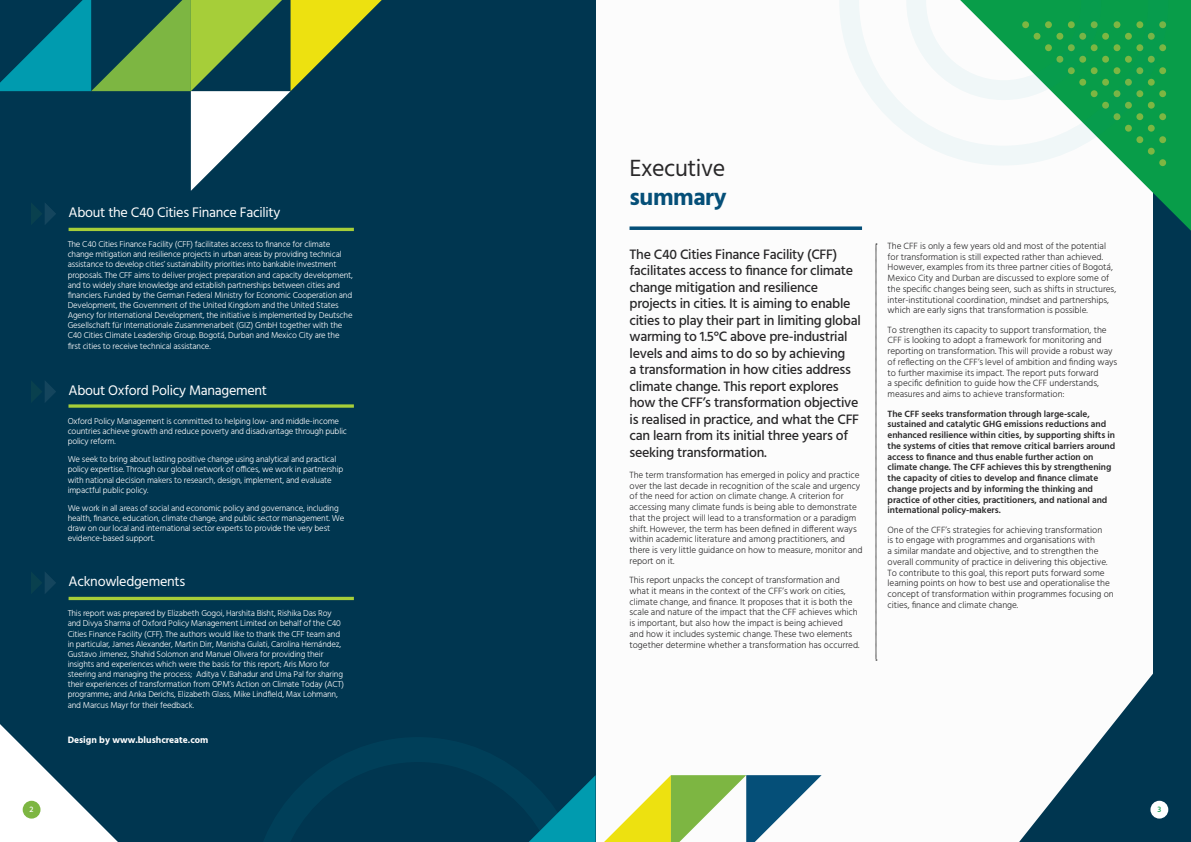
<style>
.page{position:relative;width:1191px;height:842px;background:#fff}
.page>*{position:absolute;margin:0;border:0;box-sizing:border-box;transform-origin:0 0}
.t1{font:24px "Hind";letter-spacing:-.02em;color:#292829}
.t2{font:700 24px "Hind";letter-spacing:-.02em;color:#054f78}
.t3{font:14.2px "Hind";letter-spacing:-.02em;color:#fff}
.t4{font:500 14px/16.5px "Hind";letter-spacing:-.02em;color:#292829}
.t5{font:700 9.5px "Hind";color:#fff}
.t6{font:300 9.2px/10.7px "Hind";letter-spacing:-.005em;color:#292829}
.t7{font:600 9.2px/10.7px "Hind";letter-spacing:-.005em;color:#292829}
.t8{font:300 8.7px/10.1px "Hind";letter-spacing:-.02em;color:#fff}
.t9{font:500 8.2px "Hind";color:#fff}
.t10{font:500 8.2px "Hind";color:#089d49}
.s1{color:#fff}
</style>
<div class="page">
<div style="left:595px;top:0;width:596px;height:842px;background:#003650"></div>
<div style="left:595px;top:0;width:557px;height:842px;background:#fff"></div>
<div style="left:0;top:0;width:595px;height:842px;background:#003650"></div>
<svg style="left:0;top:0;width:382px;height:191px"></svg>
<svg style="left:604px;top:775px;width:217px;height:67px"></svg>
<svg style="left:629px;top:226px;width:233px;height:4px"></svg>
<svg style="left:0;top:724px;width:118px;height:118px"></svg>
<div style="left:23px;top:801px;width:18px;height:17px;background:#7db642;border-radius:50%"></div>
<svg style="left:529px;top:776px;width:66px;height:66px"></svg>
<svg style="left:1126px;top:0;width:65px;height:231px;fill:#089d49"></svg>
<svg style="left:875px;top:244px;width:2px;height:417px"></svg>
<svg style="left:839px;top:0;width:329px;height:166px"></svg>
<svg style="left:906px;top:0;width:203px;height:109px"></svg>
<svg style="left:1019px;top:626px;width:150px;height:216px"></svg>
<div style="left:1150px;top:801px;width:18px;height:17px;background:#fff;border-radius:50%"></div>
<svg style="left:68px;top:404px;width:286px;height:4px"></svg>
<svg style="left:45px;top:381px;width:11px;height:21px"></svg>
<hr style="left:69px;top:228px;width:285px;height:3px;background:#a6ce39">
<svg style="left:45px;top:203px;width:11px;height:21px"></svg>
<hr style="left:69px;top:597px;width:285px;height:3px;background:#a6ce39">
<svg style="left:45px;top:572px;width:11px;height:21px"></svg>
<h2 class="t3" style="left:69px;top:203px;width:213px">About the C40 Cities Finance Facility</h2>
<p class="t8" style="left:68px;top:240px;width:287px">The C40 Cities Finance Facility (CFF) facilitates access to finance for climate change mitigation and resilience projects in urban areas by providing technical assistance to develop cities’ sustainability priorities into bankable investment proposals. The CFF aims to deliver project preparation and capacity development, and to widely share knowledge and establish partnerships between cities and financiers. Funded by the German Federal Ministry for Economic Cooperation and Development, the Government of the United Kingdom and the United States Agency for International Development, the initiative is implemented by Deutsche Gesellschaft für Internationale Zusammenarbeit (GIZ) GmbH together with the C40 Cities Climate Leadership Group. Bogotá, Durban and Mexico City are the first cities to receive technical assistance.</p>
<h2 class="t3" style="left:68px;top:381px;width:200px">About Oxford Policy Management</h2>
<p class="t8" style="left:68px;top:416px;width:281px">Oxford Policy Management is committed to helping low- and middle-income countries achieve growth and reduce poverty and disadvantage through public policy reform.</p>
<p class="t8" style="left:68px;top:455px;width:277px">We seek to bring about lasting positive change using analytical and practical policy expertise. Through our global network of offices, we work in partnership with national decision makers to research, design, implement, and evaluate impactful public policy.</p>
<p class="t8" style="left:68px;top:503px;width:278px">We work in all areas of social and economic policy and governance, including health, finance, education, climate change, and public sector management. We draw on our local and international sector experts to provide the very best evidence-based support.</p>
<h2 class="t3" style="left:69px;top:572px;width:118px">Acknowledgements</h2>
<p class="t8" style="left:68px;top:609px;width:278px">This report was prepared by Elizabeth Gogoi, Harshita Bisht, Rishika Das Roy and Divya Sharma of Oxford Policy Management Limited on behalf of the C40<br>Cities Finance Facility (CFF). The authors would like to thank the CFF team and in particular, James Alexander, Martin Dirr, Manisha Gulati, Carolina Hernández, Gustavo Jimenez, Shahid Solomon and Manuel Olivera for providing their insights and experiences which were the basis for this report; Aris Moro for steering and managing the process; Aditya V. Bahadur and Uma Pal for sharing their experiences of transformation from OPM’s Action on Climate Today (ACT) programme.; and Anka Derichs, Elizabeth Glass, Mike Lindfield, Max Lohmann, and Marcus Mayr for their feedback.</p>
<p class="t5" style="left:68px;top:735px;width:142px">Design by www.blushcreate.com</p>
<h1 class="t1" style="left:629px;top:152px;width:97px">Executive</h1>
<h1 class="t2" style="left:629px;top:183px;width:98px">summary</h1>
<p class="t4" style="left:629px;top:247px;width:233px">The C40 Cities Finance Facility (CFF) facilitates access to finance for climate change mitigation and resilience projects in cities. It is aiming to enable cities to play their part in limiting global warming to 1.5°C above pre-industrial levels and aims to do so by achieving<br>a transformation in how cities address climate change. This report explores how the CFF’s transformation objective is realised in practice, and what the CFF can learn from its initial three years of seeking transformation.</p>
<p class="t6" style="left:629px;top:470px;width:234px">The term transformation has emerged in policy and practice over the last decade in recognition of the scale and urgency of the need for action on climate change. A criterion for accessing many climate funds is being able to demonstrate that the project will lead to a transformation or a paradigm shift. However, the term has been defined in different ways within academic literature and among practitioners, and there is very little guidance on how to measure, monitor and report on it.</p>
<p class="t6" style="left:629px;top:575px;width:231px">This report unpacks the concept of transformation and what it means in the context of the CFF’s work on cities, climate change, and finance. It proposes that it is both the scale and nature of the impact that the CFF achieves which is important, but also how the impact is being achieved and how it includes systemic change. These two elements together determine whether a transformation has occurred.</p>
<p class="t6" style="left:887px;top:241px;width:230px">The CFF is only a few years old and most of the potential for transformation is still expected rather than achieved.<br>However, examples from its three partner cities of Bogotá, Mexico City and Durban are discussed to explore some of the specific changes being seen, such as shifts in structures, inter-institutional coordination, mindset and partnerships, which are early signs that transformation is possible.</p>
<p class="t6" style="left:887px;top:325px;width:231px">To strengthen its capacity to support transformation, the CFF is looking to adopt a framework for monitoring and reporting on transformation. This will provide a robust way of reflecting on the CFF’s level of ambition and finding ways to further maximise its impact. The report puts forward<br>a specific definition to guide how the CFF understands, measures and aims to achieve transformation:</p>
<p class="t7" style="left:887px;top:409px;width:229px">The CFF seeks transformation through large-scale, sustained and catalytic GHG emissions reductions and enhanced resilience within cities, by supporting shifts in the systems of cities that remove critical barriers around access to finance and thus enable further action on climate change. The CFF achieves this by strengthening the capacity of cities to develop and finance climate change projects and by informing the thinking and practice of other cities, practitioners, and national and international policy-makers.</p>
<p class="t6" style="left:887px;top:525px;width:228px">One of the CFF’s strategies for achieving transformation<br>is to engage with programmes and organisations with<br>a similar mandate and objective, and to strengthen the overall community of practice in delivering this objective.<br>To contribute to this goal, this report puts forward some learning points on how to best use and operationalise the concept of transformation within programmes focusing on cities, finance and climate change.</p>
<p class="t9" style="left:26px;top:804px;width:9px">22</p>
<p class="t10" style="left:1157px;top:804px;width:9px">3<span class="s1">3</span></p>
</div>
